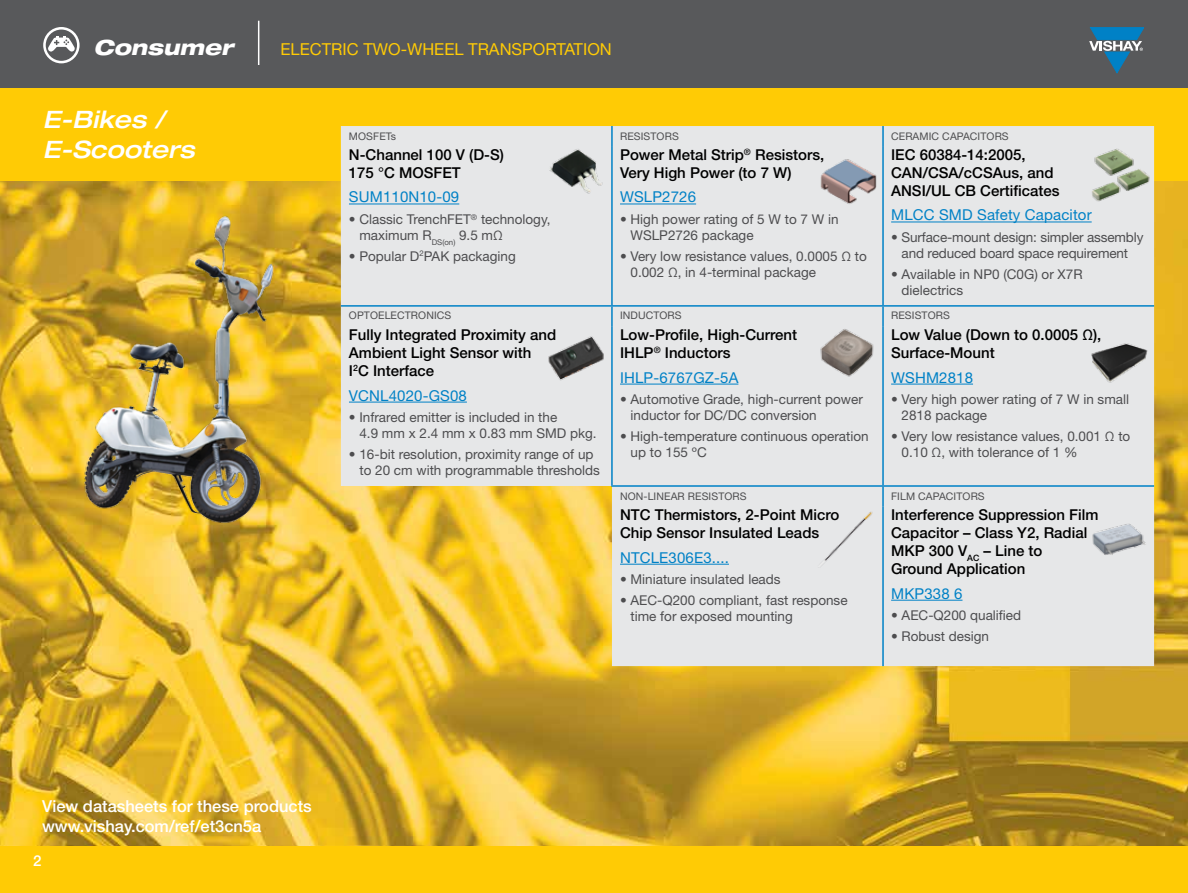
<style>
.page{position:relative;width:1188px;height:893px;background:#fff}
.page>*{position:absolute;margin:0;border:0;box-sizing:border-box;transform-origin:0 0}
.t1{font:italic 500 expanded 24px/30px "Helvetica Neue LT Std";color:#fff}
.t2{font:italic 800 expanded 21px "Helvetica Neue LT Std";color:#fff}
.t3{font:500 16.5px/19.8px "Helvetica Neue LT Std";color:#fff}
.t4{font:16.5px "Helvetica Neue LT Std";color:#ffcb05}
.t5{font:500 15px/18px "Helvetica Neue LT Std";color:#000}
.t6{font:15px "Helvetica Neue LT Std";letter-spacing:.01em;color:#0081c6}
.t7{font:500 15px "Helvetica Neue LT Std";color:#fff}
.t8{font:13.5px/16.2px "Helvetica Neue LT Std";color:#4d4d4f}
.t9{font:10.5px "Helvetica Neue LT Std";letter-spacing:.01em;color:#4d4d4f}
</style>
<div class="page">
<div style="left:0;top:88px;width:1188px;height:805px;background:#ffcb05"></div>
<div style="left:0;top:0;width:1188px;height:88px;background:#58595b"></div>
<svg style="left:1089px;top:28px;width:55px;height:45px;background:#4b7892"></svg>
<div style="left:43px;top:27px;width:36px;height:36px;border:3px solid #fff;border-radius:50%"></div>
<svg style="left:48px;top:36px;width:27px;height:16px"></svg>
<img style="left:0;top:181px;width:1188px;height:665px">
<img style="left:53px;top:212px;width:270px;height:513px">
<hr style="left:258px;top:21px;width:1px;height:44px;background:#fff">
<svg style="left:341px;top:126px;width:813px;height:540px;background:#e7e2d2"></svg>
<hr style="left:611px;top:126px;width:2px;height:20px;background:#0081c6">
<hr style="left:882px;top:126px;width:2px;height:20px;background:#0081c6">
<hr style="left:611px;top:146px;width:2px;height:159px;background:#0081c6">
<hr style="left:882px;top:146px;width:2px;height:159px;background:#0081c6">
<hr style="left:341px;top:305px;width:271px;height:2px;background:#0081c6">
<hr style="left:612px;top:305px;width:271px;height:2px;background:#0081c6">
<svg style="left:611px;top:307px;width:2px;height:19px"></svg>
<hr style="left:883px;top:305px;width:271px;height:2px;background:#0081c6">
<svg style="left:882px;top:307px;width:2px;height:19px"></svg>
<hr style="left:611px;top:326px;width:2px;height:159px;background:#0081c6">
<hr style="left:882px;top:326px;width:2px;height:159px;background:#0081c6">
<hr style="left:611px;top:485px;width:272px;height:2px;background:#0081c6">
<hr style="left:883px;top:485px;width:271px;height:2px;background:#0081c6">
<svg style="left:882px;top:487px;width:2px;height:19px"></svg>
<hr style="left:882px;top:506px;width:2px;height:160px;background:#0081c6">
<hr style="left:349px;top:204px;width:110px;height:1px;background:#0081c6">
<hr style="left:620px;top:204px;width:76px;height:1px;background:#0081c6">
<hr style="left:891px;top:222px;width:201px;height:1px;background:#0081c6">
<hr style="left:349px;top:402px;width:118px;height:1px;background:#0081c6">
<hr style="left:620px;top:384px;width:118px;height:1px;background:#0081c6">
<hr style="left:891px;top:384px;width:82px;height:1px;background:#0081c6">
<hr style="left:620px;top:564px;width:109px;height:1px;background:#0081c6">
<hr style="left:891px;top:600px;width:72px;height:1px;background:#0081c6">
<img style="left:546px;top:141px;width:60px;height:60px">
<img style="left:819px;top:151px;width:60px;height:60px">
<img style="left:1091px;top:145px;width:60px;height:60px">
<img style="left:546px;top:328px;width:61px;height:60px">
<img style="left:1089px;top:332px;width:61px;height:61px">
<img style="left:1089px;top:509px;width:61px;height:61px">
<div style="left:816px;top:509px;width:60px;height:60px;background:#e6e7e8"></div>
<img style="left:817px;top:322px;width:60px;height:60px">
<h2 class="t2" style="left:94px;top:34px;width:141px">Consumer</h2>
<h1 class="t1" style="left:43px;top:105px;width:153px">E-Bikes /<br>E-Scooters</h1>
<p class="t4" style="left:281px;top:39px;width:333px">ELECTRIC TWO-WHEEL TRANSPORTATION</p>
<p class="t9" style="left:349px;top:130px;width:49px">MOSFETs</p>
<p class="t9" style="left:620px;top:130px;width:60px">RESISTORS</p>
<p class="t9" style="left:891px;top:130px;width:119px">CERAMIC CAPACITORS</p>
<p class="t5" style="left:349px;top:145px;width:157px">N-Channel 100 V (D-S)<br>175 °C MOSFET</p>
<p class="t6" style="left:349px;top:188px;width:112px">SUM110N10-09</p>
<p class="t8" style="left:359px;top:211px;width:193px;text-indent:-11px">• Classic TrenchFET<sup>®</sup> technology, maximum R<sub>DS(on)</sub> 9.5 mΩ</p>
<p class="t8" style="left:349px;top:248px;width:168px">• Popular D<sup>2</sup>PAK packaging</p>
<p class="t5" style="left:620px;top:145px;width:206px">Power Metal Strip<sup>®</sup> Resistors,<br>Very High Power (to 7 W)</p>
<p class="t6" style="left:620px;top:188px;width:78px">WSLP2726</p>
<p class="t8" style="left:631px;top:211px;width:210px;text-indent:-11px">• High power rating of 5 W to 7 W in<br>WSLP2726 package</p>
<p class="t8" style="left:631px;top:248px;width:238px;text-indent:-11px">• Very low resistance values, 0.0005 Ω to<br>0.002 Ω, in 4-terminal package</p>
<p class="t5" style="left:891px;top:145px;width:170px">IEC 60384-14:2005,<br>CAN/CSA/cCSAus, and<br>ANSI/UL CB Certificates</p>
<p class="t6" style="left:891px;top:206px;width:202px">MLCC SMD Safety Capacitor</p>
<p class="t8" style="left:891px;top:229px;width:254px;text-align:center">• Surface-mount design: simpler assembly and reduced board space requirement</p>
<p class="t8" style="left:902px;top:266px;width:183px;text-indent:-11px">• Available in NP0 (C0G) or X7R dielectrics</p>
<p class="t9" style="left:349px;top:309px;width:104px">OPTOELECTRONICS</p>
<p class="t9" style="left:620px;top:309px;width:63px">INDUCTORS</p>
<p class="t9" style="left:891px;top:309px;width:60px">RESISTORS</p>
<p class="t5" style="left:349px;top:326px;width:209px">Fully Integrated Proximity and<br>Ambient Light Sensor with<br>I<sup>2</sup>C Interface</p>
<p class="t6" style="left:349px;top:386px;width:119px">VCNL4020-GS08</p>
<p class="t8" style="left:359px;top:409px;width:239px;text-indent:-11px">• Infrared emitter is included in the<br>4.9 mm x 2.4 mm x 0.83 mm SMD pkg.</p>
<p class="t8" style="left:359px;top:446px;width:242px;text-indent:-11px">• 16-bit resolution, proximity range of up to 20 cm with programmable thresholds</p>
<p class="t5" style="left:620px;top:326px;width:179px">Low-Profile, High-Current<br>IHLP<sup>®</sup> Inductors</p>
<p class="t6" style="left:620px;top:368px;width:120px">IHLP-6767GZ-5A</p>
<p class="t8" style="left:631px;top:391px;width:234px;text-indent:-11px">• Automotive Grade, high-current power inductor for DC/DC conversion</p>
<p class="t8" style="left:631px;top:428px;width:240px;text-indent:-11px">• High-temperature continuous operation up to 155 ºC</p>
<p class="t5" style="left:891px;top:326px;width:212px">Low Value (Down to 0.0005 Ω),<br>Surface-Mount</p>
<p class="t6" style="left:891px;top:368px;width:83px">WSHM2818</p>
<p class="t8" style="left:902px;top:391px;width:229px;text-indent:-11px">• Very high power rating of 7 W in small<br>2818 package</p>
<p class="t8" style="left:902px;top:428px;width:230px;text-indent:-11px">• Very low resistance values, 0.001 Ω to<br>0.10 Ω, with tolerance of 1 %</p>
<p class="t9" style="left:620px;top:489px;width:128px">NON-LINEAR RESISTORS</p>
<p class="t9" style="left:891px;top:489px;width:95px">FILM CAPACITORS</p>
<p class="t5" style="left:620px;top:506px;width:221px">NTC Thermistors, 2-Point Micro<br>Chip Sensor Insulated Leads</p>
<p class="t6" style="left:620px;top:548px;width:110px">NTCLE306E3....</p>
<p class="t8" style="left:620px;top:571px;width:162px">• Miniature insulated leads</p>
<p class="t8" style="left:631px;top:592px;width:219px;text-indent:-11px">• AEC-Q200 compliant, fast response time for exposed mounting</p>
<p class="t5" style="left:891px;top:506px;width:209px">Interference Suppression Film<br>Capacitor – Class Y2, Radial<br>MKP 300 V<sub>AC</sub> – Line to<br>Ground Application</p>
<p class="t6" style="left:891px;top:584px;width:73px">MKP338 6</p>
<p class="t8" style="left:891px;top:607px;width:132px">• AEC-Q200 qualified</p>
<p class="t8" style="left:891px;top:628px;width:100px">• Robust design</p>
<p class="t3" style="left:42px;top:796px;width:271px">View datasheets for these products www.vishay.com/ref/et3cn5a</p>
<p class="t7" style="left:33px;top:852px;width:10px">2</p>
</div>
